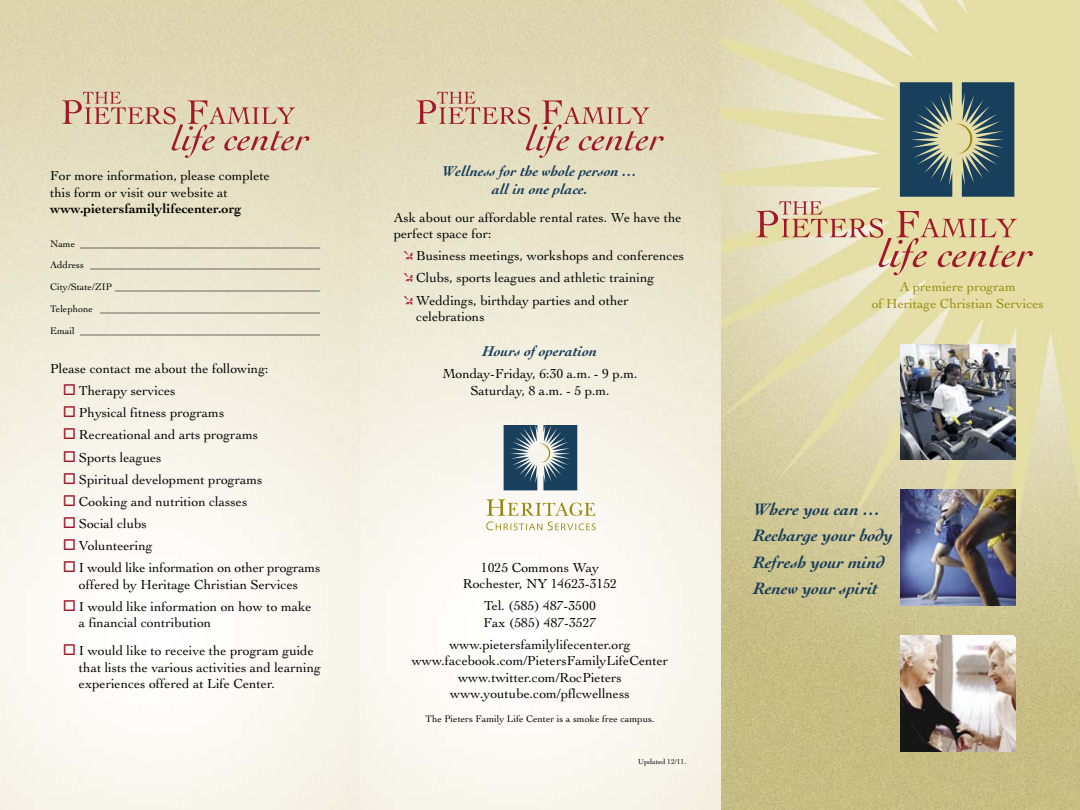
<style>
.page{position:relative;width:1080px;height:810px;background:#fff}
.page>*{position:absolute;margin:0;border:0;box-sizing:border-box;transform-origin:0 0}
.t1{font:italic 700 17.5px/26.6px "Cochin";color:#1a3d5b}
.t2{font:italic 700 15px/18px "Cochin";color:#1a3d5b;text-align:center}
.t3{font:13.75px/16.5px "Cochin";color:#000}
.t4{font:13.75px/16.5px "Cochin";color:#988b0f;text-align:center}
.t5{font:700 13.75px "Cochin";color:#000}
.t6{font:10px/21.9px "Cochin";color:#000;text-align:justify}
.t7{font:7.5px "Cochin";color:#000}
.s1{color:#a2182b}
</style>
<div class="page">
<img style="left:0;top:0;width:1080px;height:810px">
<svg style="left:756px;top:82px;width:277px;height:193px"></svg>
<img style="left:901px;top:344px;width:115px;height:116px">
<img style="left:900px;top:490px;width:116px;height:116px">
<img style="left:900px;top:636px;width:116px;height:115px">
<svg style="left:416px;top:92px;width:248px;height:66px"></svg>
<svg style="left:504px;top:425px;width:73px;height:65px"></svg>
<svg style="left:486px;top:499px;width:110px;height:31px"></svg>
<svg style="left:62px;top:92px;width:247px;height:66px"></svg>
<svg style="left:64px;top:384px;width:11px;height:11px"></svg>
<svg style="left:64px;top:406px;width:11px;height:11px"></svg>
<svg style="left:64px;top:428px;width:11px;height:11px"></svg>
<svg style="left:64px;top:451px;width:11px;height:11px"></svg>
<svg style="left:64px;top:473px;width:11px;height:11px"></svg>
<svg style="left:64px;top:495px;width:11px;height:11px"></svg>
<svg style="left:64px;top:517px;width:11px;height:11px"></svg>
<svg style="left:64px;top:539px;width:11px;height:11px"></svg>
<svg style="left:64px;top:561px;width:11px;height:11px"></svg>
<svg style="left:64px;top:600px;width:11px;height:11px"></svg>
<svg style="left:64px;top:644px;width:11px;height:11px"></svg>
<p class="t3" style="left:50px;top:168px;width:221px">For more information, please complete this form or visit our website at</p>
<p class="t5" style="left:50px;top:201px;width:193px">www.pietersfamilylifecenter.org</p>
<p class="t6" style="left:50px;top:232px;width:271px">Name ________________________________________________ Address ______________________________________________ City/State/ZIP _________________________________________ Telephone ____________________________________________ Email ________________________________________________</p>
<p class="t3" style="left:79px;top:358px;width:243px;line-height:22.1px;text-indent:-29px">Please contact me about the following:<br>Therapy services<br>Physical fitness programs<br>Recreational and arts programs<br>Sports leagues<br>Spiritual development programs<br>Cooking and nutrition classes<br>Social clubs<br>Volunteering<br>I would like information on other programs</p>
<p class="t3" style="left:79px;top:573px;width:234px;line-height:22.1px">offered by Heritage Christian Services<br>I would like information on how to make</p>
<p class="t3" style="left:79px;top:609px;width:236px;line-height:27.8px">a financial contribution<br>I would like to receive the program guide</p>
<p class="t3" style="left:79px;top:659px;width:243px">that lists the various activities and learning experiences offered at Life Center.</p>
<p class="t2" style="left:442px;top:162px;width:197px">Wellness for the whole person … all in one place.</p>
<p class="t3" style="left:394px;top:209px;width:289px">Ask about our affordable rental rates. We have the perfect space for:</p>
<p class="t3" style="left:404px;top:248px;width:282px"><span class="s1">▲</span> Business meetings, workshops and conferences</p>
<p class="t3" style="left:404px;top:270px;width:252px"><span class="s1">▲</span> Clubs, sports leagues and athletic training</p>
<p class="t3" style="left:416px;top:292px;width:214px;text-indent:-12px"><span class="s1">▲</span> Weddings, birthday parties and other celebrations</p>
<p class="t2" style="left:483px;top:342px;width:116px">Hours of operation</p>
<p class="t3" style="left:442px;top:365px;width:197px;text-align:center">Monday-Friday, 6:30 a.m. - 9 p.m.<br>Saturday, 8 a.m. - 5 p.m.</p>
<p class="t3" style="left:463px;top:559px;width:156px;text-align:center">1025 Commons Way<br>Rochester, NY 14623-3152</p>
<p class="t3" style="left:483px;top:597px;width:115px">Tel. (585) 487-3500<br>Fax (585) 487-3527</p>
<p class="t3" style="left:412px;top:636px;width:258px;text-align:center">www.pietersfamilylifecenter.org www.facebook.com/PietersFamilyLifeCenter www.twitter.com/RocPieters www.youtube.com/pflcwellness</p>
<p class="t6" style="left:426px;top:707px;width:230px">The Pieters Family Life Center is a smoke free campus.</p>
<p class="t7" style="left:638px;top:758px;width:50px">Updated 12/11.</p>
<p class="t4" style="left:872px;top:278px;width:174px">A premiere program<br>of Heritage Christian Services</p>
<p class="t1" style="left:754px;top:495px;width:141px">Where you can …<br>Recharge your body<br>Refresh your mind<br>Renew your spirit</p>
</div>
